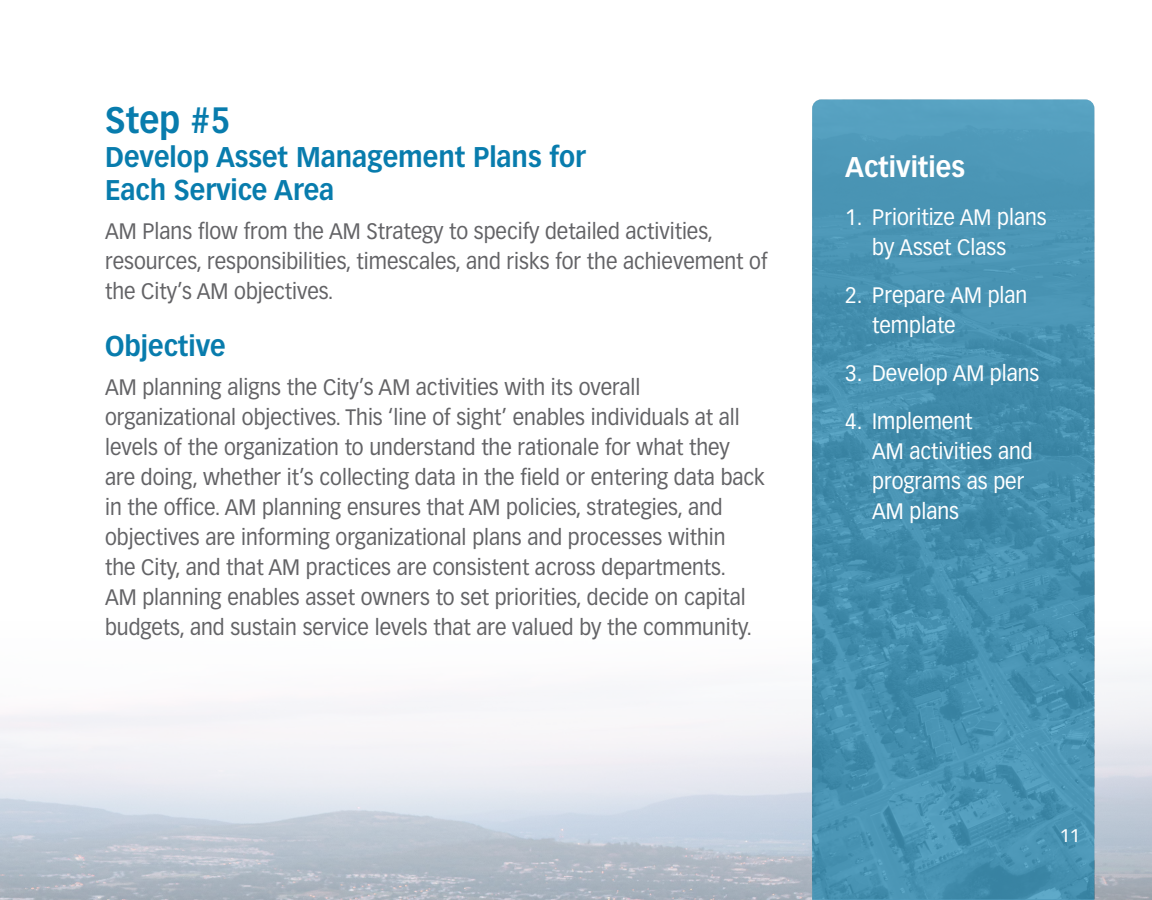
<style>
.page{position:relative;width:1152px;height:900px;background:#fff}
.page>*{position:absolute;margin:0;border:0;box-sizing:border-box;transform-origin:0 0}
.body_copy{font:700 36px "Vectora LT Std";color:#087cad;scale:.93 1}
.body_copy-2{font:700 28px/33.6px "Vectora LT Std";color:#087cad;scale:.93 1}
.body_copy-3{font:700 28px "Vectora LT Std";color:#fff;scale:.93 1}
.body_copy-4{font:22px/30px "Vectora LT Std";color:#636366;scale:.93 1}
.t1{font:22px/30px "Vectora LT Std";color:#fff;scale:.93 1}
.subheader_16{font:18px "Vectora LT Std";color:#fff}
</style>
<div class="page">
<img style="left:0;top:613px;width:1152px;height:287px">
<svg style="left:812px;top:99px;width:282px;height:801px;fill:#4993b3"></svg>
<p class="body_copy" style="left:105px;top:98px;width:136px">Step #5</p>
<p class="body_copy-2" style="left:105px;top:140px;width:518px">Develop Asset Management Plans for<br>Each Service Area</p>
<p class="body_copy-4" style="left:105px;top:217px;width:714px">AM Plans flow from the AM Strategy to specify detailed activities, resources, responsibilities, timescales, and risks for the achievement of the City’s AM objectives.</p>
<p class="body_copy-2" style="left:105px;top:330px;width:131px">Objective</p>
<p class="body_copy-4" style="left:105px;top:373px;width:711px">AM planning aligns the City’s AM activities with its overall organizational objectives. This ‘line of sight’ enables individuals at all levels of the organization to understand the rationale for what they are doing, whether it’s collecting data in the field or entering data back in the office. AM planning ensures that AM policies, strategies, and objectives are informing organizational plans and processes within<br>the City, and that AM practices are consistent across departments.<br>AM planning enables asset owners to set priorities, decide on capital budgets, and sustain service levels that are valued by the community.</p>
<p class="body_copy-3" style="left:845px;top:150px;width:130px">Activities</p>
<p class="t1" style="left:872px;top:202px;width:189px;text-indent:-27px">1. Prioritize AM plans by Asset Class</p>
<p class="t1" style="left:872px;top:280px;width:168px;text-indent:-27px">2. Prepare AM plan template</p>
<p class="t1" style="left:845px;top:358px;width:210px">3. Develop AM plans</p>
<p class="t1" style="left:872px;top:406px;width:174px;text-indent:-27px">4. Implement<br>AM activities and programs as per<br>AM plans</p>
<p class="subheader_16" style="left:1060px;top:825px;width:22px">11</p>
</div>
